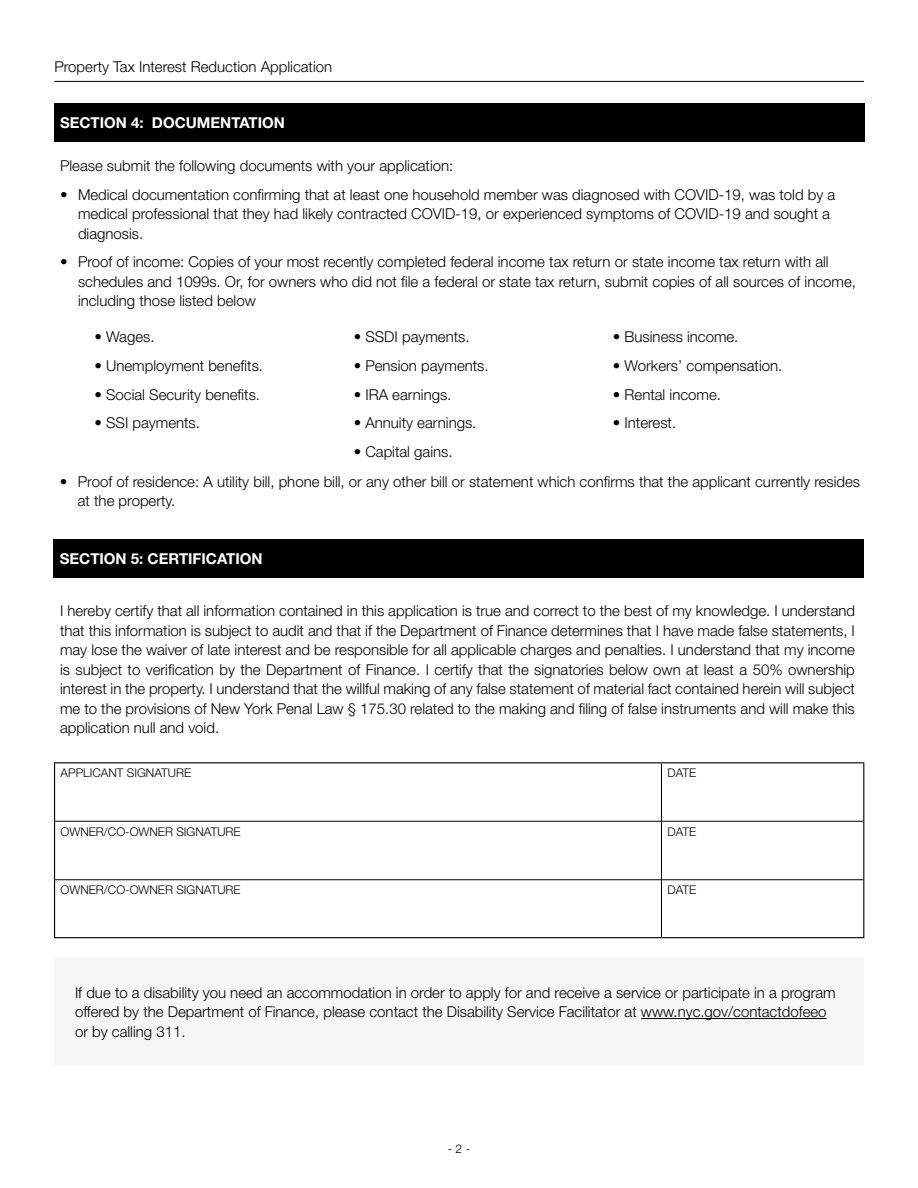
<style>
.page{position:relative;width:918px;height:1188px;background:#fff}
.page>*{position:absolute;margin:0;border:0;box-sizing:border-box;transform-origin:0 0}
.t1{font:300 15px/19.5px "Helvetica Neue LT Std";color:#000}
.t2{font:700 15px "Helvetica Neue LT Std";color:#fff}
.t3{font:300 12px "Helvetica Neue LT Std";color:#000}
</style>
<div class="page">
<hr style="left:661px;top:763px;width:1px;height:58px;background:#000">
<hr style="left:55px;top:821px;width:607px;height:1px;background:#000">
<hr style="left:662px;top:821px;width:201px;height:1px;background:#000">
<hr style="left:661px;top:821px;width:1px;height:59px;background:#000">
<hr style="left:55px;top:879px;width:607px;height:1px;background:#000">
<hr style="left:662px;top:879px;width:201px;height:1px;background:#000">
<hr style="left:661px;top:880px;width:1px;height:57px;background:#000">
<hr style="left:54px;top:762px;width:608px;height:1px;background:#000">
<hr style="left:54px;top:763px;width:1px;height:58px;background:#000">
<hr style="left:662px;top:762px;width:202px;height:1px;background:#000">
<hr style="left:863px;top:763px;width:1px;height:58px;background:#000">
<hr style="left:54px;top:821px;width:1px;height:59px;background:#000">
<hr style="left:863px;top:821px;width:1px;height:59px;background:#000">
<hr style="left:54px;top:880px;width:1px;height:57px;background:#000">
<hr style="left:863px;top:880px;width:1px;height:57px;background:#000">
<hr style="left:54px;top:937px;width:608px;height:1px;background:#000">
<hr style="left:662px;top:937px;width:202px;height:1px;background:#000">
<div style="left:54px;top:958px;width:810px;height:107px;background:#f6f6f6"></div>
<hr style="left:641px;top:1018px;width:186px;height:1px;background:#000">
<div style="left:54px;top:539px;width:810px;height:39px;background:#000"></div>
<div style="left:54px;top:104px;width:810px;height:38px;background:#000"></div>
<hr style="left:54px;top:81px;width:810px;height:1px;background:#000">
<p class="t1" style="left:54px;top:57px;width:279px">Property Tax Interest Reduction Application</p>
<p class="t2" style="left:60px;top:113px;width:227px">SECTION 4: DOCUMENTATION</p>
<p class="t1" style="left:60px;top:156px;width:395px">Please submit the following documents with your application:</p>
<p class="t1" style="left:78px;top:184px;width:759px;text-indent:-18px">• Medical documentation confirming that at least one household member was diagnosed with COVID-19, was told by a medical professional that they had likely contracted COVID-19, or experienced symptoms of COVID-19 and sought a diagnosis.</p>
<p class="t1" style="left:78px;top:252px;width:779px;text-indent:-18px">• Proof of income: Copies of your most recently completed federal income tax return or state income tax return with all schedules and 1099s. Or, for owners who did not file a federal or state tax return, submit copies of all sources of income, including those listed below</p>
<p class="t1" style="left:95px;top:327px;width:62px">• Wages.</p>
<p class="t1" style="left:354px;top:327px;width:117px">• SSDI payments.</p>
<p class="t1" style="left:613px;top:327px;width:127px">• Business income.</p>
<p class="t1" style="left:94px;top:355px;width:170px">• Unemployment benefits.</p>
<p class="t1" style="left:354px;top:355px;width:137px">• Pension payments.</p>
<p class="t1" style="left:613px;top:355px;width:171px">• Workers’ compensation.</p>
<p class="t1" style="left:94px;top:384px;width:167px">• Social Security benefits.</p>
<p class="t1" style="left:354px;top:384px;width:99px">• IRA earnings.</p>
<p class="t1" style="left:613px;top:384px;width:110px">• Rental income.</p>
<p class="t1" style="left:94px;top:413px;width:107px">• SSI payments.</p>
<p class="t1" style="left:354px;top:413px;width:124px">• Annuity earnings.</p>
<p class="t1" style="left:613px;top:413px;width:65px">• Interest.</p>
<p class="t1" style="left:354px;top:442px;width:100px">• Capital gains.</p>
<p class="t1" style="left:78px;top:471px;width:784px;text-indent:-18px">• Proof of residence: A utility bill, phone bill, or any other bill or statement which confirms that the applicant currently resides at the property.</p>
<p class="t2" style="left:60px;top:549px;width:204px">SECTION 5: CERTIFICATION</p>
<p class="t1" style="left:60px;top:601px;width:797px;text-align:justify">I hereby certify that all information contained in this application is true and correct to the best of my knowledge. I understand that this information is subject to audit and that if the Department of Finance determines that I have made false statements, I may lose the waiver of late interest and be responsible for all applicable charges and penalties. I understand that my income is subject to verification by the Department of Finance. I certify that the signatories below own at least a 50% ownership interest in the property. I understand that the willful making of any false statement of material fact contained herein will subject me to the provisions of New York Penal Law § 175.30 related to the making and filing of false instruments and will make this application null and void.</p>
<p class="t3" style="left:61px;top:766px;width:132px">APPLICANT SIGNATURE</p>
<p class="t3" style="left:667px;top:766px;width:30px">DATE</p>
<p class="t3" style="left:61px;top:824px;width:182px">OWNER/CO-OWNER SIGNATURE</p>
<p class="t3" style="left:667px;top:824px;width:30px">DATE</p>
<p class="t3" style="left:61px;top:883px;width:182px">OWNER/CO-OWNER SIGNATURE</p>
<p class="t3" style="left:667px;top:883px;width:30px">DATE</p>
<p class="t1" style="left:75px;top:982px;width:762px">If due to a disability you need an accommodation in order to apply for and receive a service or participate in a program offered by the Department of Finance, please contact the Disability Service Facilitator at www.nyc.gov/contactdofeeo or by calling 311.</p>
<p class="t3" style="left:448px;top:1141px;width:24px">- 2 -</p>
</div>
